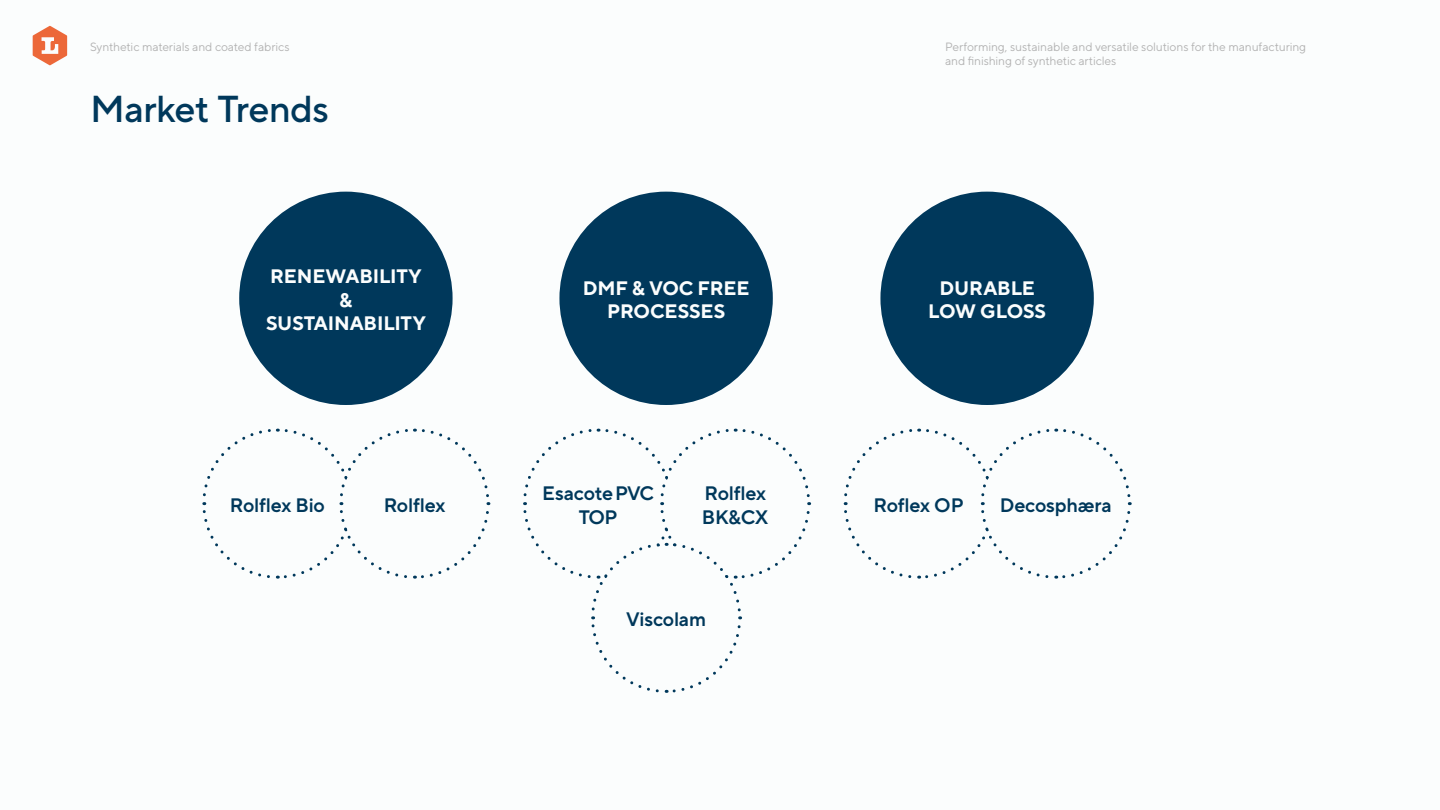
<style>
.page{position:relative;width:1440px;height:810px;background:#fbfdfd}
.page>*{position:absolute;margin:0;border:0;box-sizing:border-box;transform-origin:0 0}
.t1{font:500 37.5px "TT Norms Pro";color:#00385b}
.t2{font:600 19.5px/23.4px "TT Norms Pro";letter-spacing:-.01em;color:#00385b;text-align:center}
.t3{font:700 19.5px/23.4px "TT Norms Pro";letter-spacing:-.005em;color:#fbfdfd;text-align:center}
.t4{font:12px/14.4px "TT Norms Pro";letter-spacing:-.01em;color:#b3b3b3}
</style>
<div class="page">
<svg style="left:33px;top:26px;width:34px;height:39px"></svg>
<div style="left:239px;top:192px;width:214px;height:213px;background:#00385b;border-radius:50%"></div>
<div style="left:559px;top:192px;width:214px;height:213px;background:#00385b;border-radius:50%"></div>
<div style="left:880px;top:192px;width:214px;height:213px;background:#00385b;border-radius:50%"></div>
<svg style="left:202px;top:428px;width:289px;height:151px"></svg>
<svg style="left:843px;top:428px;width:289px;height:151px"></svg>
<svg style="left:523px;top:428px;width:289px;height:265px"></svg>
<p class="t4" style="left:90px;top:38px;width:201px">Synthetic materials and coated fabrics</p>
<p class="t4" style="left:945px;top:38px;width:363px">Performing, sustainable and versatile solutions for the manufacturing and finishing of synthetic articles</p>
<h1 class="t1" style="left:90px;top:81px;width:240px">Market Trends</h1>
<h2 class="t3" style="left:266px;top:263px;width:161px">RENEWABILITY &amp;<br>SUSTAINABILITY</h2>
<h2 class="t3" style="left:583px;top:275px;width:168px">DMF &amp; VOC FREE<br>PROCESSES</h2>
<h2 class="t3" style="left:928px;top:275px;width:119px">DURABLE<br>LOW GLOSS</h2>
<h2 class="t2" style="left:230px;top:492px;width:97px">Rolflex Bio</h2>
<h2 class="t2" style="left:542px;top:480px;width:113px">Esacote PVC<br>TOP</h2>
<h2 class="t2" style="left:702px;top:480px;width:68px;text-align:left">Rolflex<br>BK&amp;CX</h2>
<h2 class="t2" style="left:1000px;top:492px;width:114px">Decosphæra</h2>
<h2 class="t2" style="left:384px;top:492px;width:63px">Rolflex</h2>
<h2 class="t2" style="left:874px;top:492px;width:92px">Roflex OP</h2>
<h2 class="t2" style="left:626px;top:606px;width:82px">Viscolam</h2>
</div>
